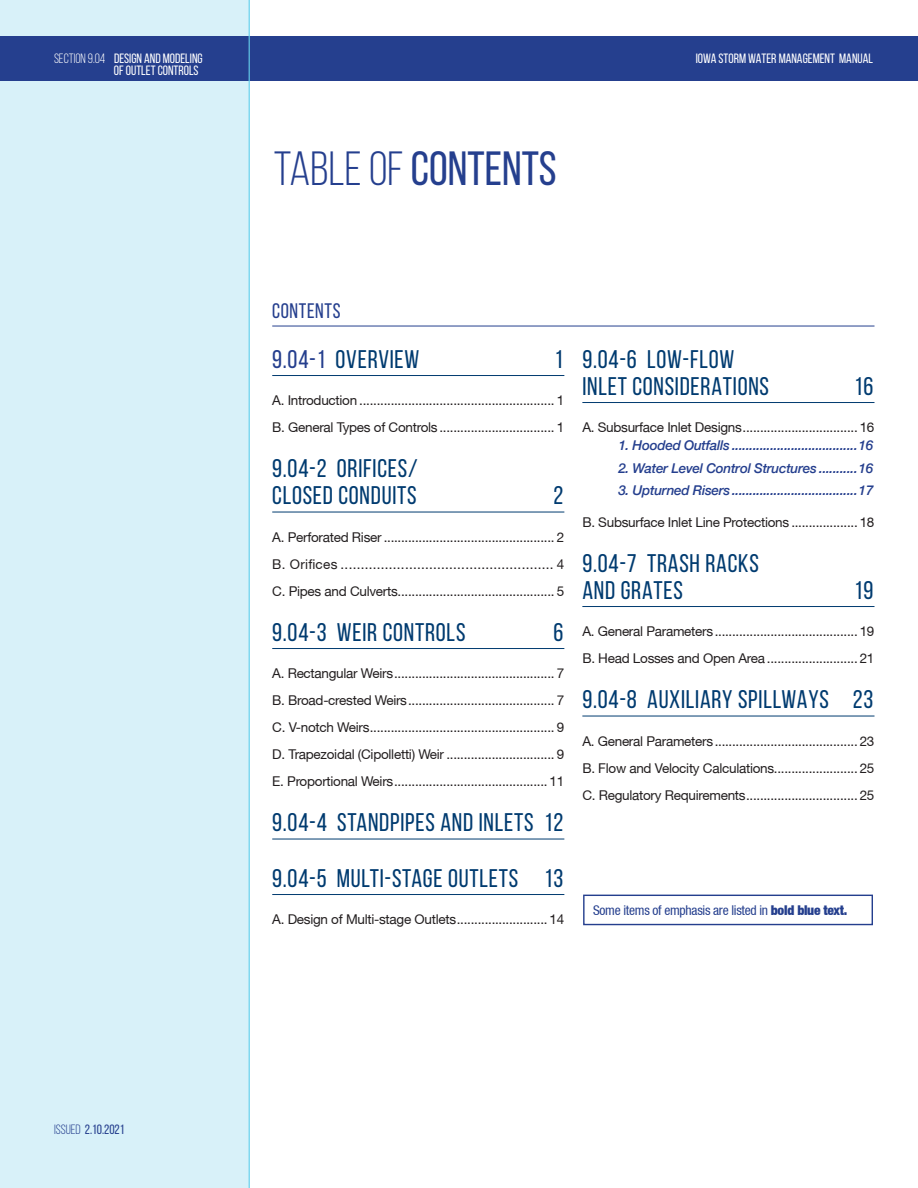
<style>
.page{position:relative;width:918px;height:1188px;background:#fff}
.page>*{position:absolute;margin:0;border:0;box-sizing:border-box;transform-origin:0 0}
.t1{font:48px "Bebas Neue";color:#253f8e}
.t2{font:25.5px/27px "Bebas Neue";letter-spacing:.03em;color:#003b70}
.t3{font:21px "Bebas Neue";letter-spacing:.03em;color:#253f8e}
.t4{font:13.5px "Helvetica Neue";letter-spacing:-.02em;color:#231f20}
.t5{font:italic 500 13.5px "Helvetica Neue";letter-spacing:-.02em;color:#253f8e}
.t6{font:13.5px/12px "Bebas Neue";color:#fff;text-align:right}
.t7{font:condensed 13.5px "Helvetica Neue";letter-spacing:-.02em;color:#253f8e}
.t8{font:13.5px "Bebas Neue";color:#253f8e}
.s1{font-style:inherit}
.s2{color:#253f8e}
.s3{font-weight:900}
</style>
<div class="page">
<div style="left:0;top:0;width:250px;height:1188px;background:#d8f1f9"></div>
<div style="left:0;top:36px;width:918px;height:45px;background:#253f8e"></div>
<hr style="left:249px;top:0;width:1px;height:1188px;background:#65d0ec">
<hr style="left:272px;top:326px;width:602px;height:1px;background:#253f8e">
<hr style="left:272px;top:375px;width:292px;height:1px;background:#003b70">
<hr style="left:272px;top:512px;width:292px;height:1px;background:#003b70">
<hr style="left:272px;top:648px;width:292px;height:1px;background:#003b70">
<hr style="left:272px;top:839px;width:292px;height:1px;background:#003b70">
<hr style="left:272px;top:894px;width:292px;height:1px;background:#003b70">
<hr style="left:582px;top:402px;width:292px;height:1px;background:#003b70">
<hr style="left:582px;top:606px;width:292px;height:1px;background:#003b70">
<hr style="left:582px;top:716px;width:292px;height:1px;background:#003b70">
<div style="left:583px;top:895px;width:290px;height:30px;border:1px solid #253f8e"></div>
<p class="t6" style="left:54px;top:52px;width:150px"><span class="s1">SECTION 9.04</span> DESIGN AND MODELING<br>OF OUTLET CONTROLS</p>
<p class="t6" style="left:696px;top:52px;width:179px">IOWA STORM WATER MANAGEMENT MANUAL</p>
<p class="t8" style="left:54px;top:1122px;width:72px"><span class="s1">ISSUED</span> 2.10.2021</p>
<p class="t1" style="left:274px;top:142px;width:285px"><span class="s1">TABLE OF</span> CONTENTS</p>
<p class="t3" style="left:272px;top:300px;width:70px">CONTENTS</p>
<p class="t2" style="left:272px;top:345px;width:149px"><span class="s2">9.04-1</span> OVERVIEW</p>
<p class="t2" style="left:555px;top:345px;width:10px">1</p>
<p class="t4" style="left:272px;top:392px;width:294px">A. Introduction ........................................................ 1</p>
<p class="t4" style="left:272px;top:419px;width:294px">B. General Types of Controls ................................. 1</p>
<p class="t2" style="left:272px;top:455px;width:147px">9.04-2 ORIFICES/<br>CLOSED CONDUITS</p>
<p class="t2" style="left:553px;top:482px;width:11px">2</p>
<p class="t4" style="left:272px;top:529px;width:294px">A. Perforated Riser ................................................. 2</p>
<p class="t4" style="left:272px;top:556px;width:294px">B. Orifices ..................................................... 4</p>
<p class="t4" style="left:272px;top:583px;width:294px">C. Pipes and Culverts............................................. 5</p>
<p class="t2" style="left:272px;top:618px;width:195px">9.04-3 WEIR CONTROLS</p>
<p class="t2" style="left:553px;top:618px;width:11px">6</p>
<p class="t4" style="left:272px;top:665px;width:294px">A. Rectangular Weirs.............................................. 7</p>
<p class="t4" style="left:272px;top:692px;width:294px">B. Broad-crested Weirs.......................................... 7</p>
<p class="t4" style="left:272px;top:719px;width:294px">C. V-notch Weirs..................................................... 9</p>
<p class="t4" style="left:272px;top:746px;width:294px">D. Trapezoidal (Cipolletti) Weir ............................... 9</p>
<p class="t4" style="left:272px;top:773px;width:294px">E. Proportional Weirs............................................ 11</p>
<p class="t2" style="left:272px;top:809px;width:293px">9.04-4 STANDPIPES AND INLETS 12</p>
<p class="t2" style="left:272px;top:864px;width:293px">9.04-5 MULTI-STAGE OUTLETS 13</p>
<p class="t4" style="left:272px;top:911px;width:294px">A. Design of Multi-stage Outlets.......................... 14</p>
<p class="t2" style="left:582px;top:345px;width:188px">9.04-6 LOW-FLOW<br>INLET CONSIDERATIONS</p>
<p class="t2" style="left:854px;top:372px;width:21px">16</p>
<p class="t4" style="left:582px;top:419px;width:294px">A. Subsurface Inlet Designs................................. 16</p>
<p class="t5" style="left:618px;top:437px;width:256px">1. Hooded Outfalls ....................................16</p>
<p class="t5" style="left:618px;top:460px;width:257px">2. Water Level Control Structures ...........16</p>
<p class="t5" style="left:618px;top:482px;width:257px">3. Upturned Risers ....................................17</p>
<p class="t4" style="left:582px;top:514px;width:294px">B. Subsurface Inlet Line Protections ................... 18</p>
<p class="t2" style="left:582px;top:549px;width:178px">9.04-7 TRASH RACKS<br>AND GRATES</p>
<p class="t2" style="left:854px;top:576px;width:21px">19</p>
<p class="t4" style="left:582px;top:623px;width:294px">A. General Parameters......................................... 19</p>
<p class="t4" style="left:582px;top:650px;width:294px">B. Head Losses and Open Area .......................... 21</p>
<p class="t2" style="left:582px;top:686px;width:293px">9.04-8 AUXILIARY SPILLWAYS 23</p>
<p class="t4" style="left:582px;top:733px;width:294px">A. General Parameters......................................... 23</p>
<p class="t4" style="left:582px;top:760px;width:294px">B. Flow and Velocity Calculations........................ 25</p>
<p class="t4" style="left:582px;top:787px;width:294px">C. Regulatory Requirements................................ 25</p>
<p class="t7" style="left:593px;top:902px;width:256px">Some items of emphasis are listed in <span class="s3">bold blue text.</span></p>
</div>
